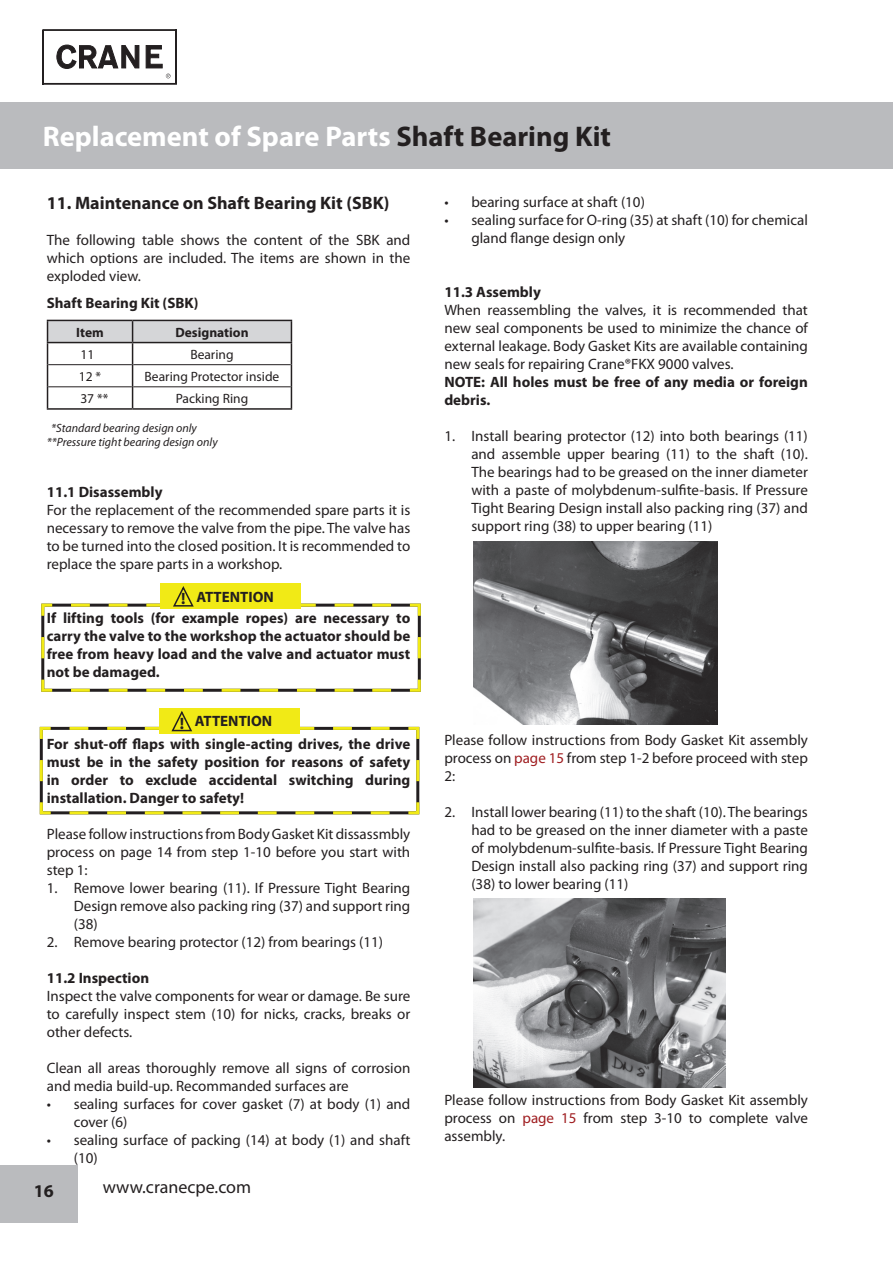
<style>
.page{position:relative;width:893px;height:1263px;background:#fff}
.page>*{position:absolute;margin:0;border:0;box-sizing:border-box;transform-origin:0 0}
.t1{font:700 28.5px "Myriad Pro";color:#fff}
.t2{font:700 18px "Myriad Pro";color:#231f20}
.t3{font:18px "Myriad Pro";color:#231f20}
.t4{font:15px/18px "Myriad Pro";color:#231f20;text-align:justify}
.t5{font:700 15px/18px "Myriad Pro";color:#231f20;text-align:justify}
.t6{font:13.5px "Myriad Pro";color:#231f20}
.t7{font:700 13.5px "Myriad Pro";color:#231f20}
.t8{font:italic 12px/14.4px "Myriad Pro";color:#231f20}
.s1{color:#231f20}
.s2{font-size:16.5px}
.s3{color:#9f1d20}
</style>
<div class="page">
<div style="left:0;top:102px;width:893px;height:66px;background:#babbbe"></div>
<div style="left:0;top:1165px;width:78px;height:57px;background:#babbbe"></div>
<div style="left:43px;top:30px;width:134px;height:54px;border:1px solid #231f20"></div>
<svg style="left:56px;top:30px;width:115px;height:48px"></svg>
<svg style="left:47px;top:320px;width:245px;height:88px"></svg>
<hr style="left:47px;top:342px;width:86px;height:1px;background:#231f20">
<hr style="left:133px;top:342px;width:159px;height:1px;background:#231f20">
<hr style="left:47px;top:408px;width:86px;height:2px;background:#231f20">
<hr style="left:133px;top:408px;width:159px;height:2px;background:#231f20">
<img style="left:473px;top:542px;width:244px;height:182px">
<img style="left:473px;top:898px;width:253px;height:190px">
<div style="left:160px;top:583px;width:141px;height:26px;background:#f1ea16"></div>
<svg style="left:41px;top:586px;width:380px;height:106px"></svg>
<div style="left:159px;top:708px;width:140px;height:25px;background:#f1ea16"></div>
<svg style="left:39px;top:710px;width:381px;height:105px"></svg>
<h1 class="t1" style="left:43px;top:120px;width:570px">Replacement of Spare Parts <span class="s1">Shaft Bearing Kit</span></h1>
<p class="t2" style="left:47px;top:193px;width:344px">11. Maintenance on Shaft Bearing Kit (SBK)</p>
<p class="t4" style="left:47px;top:231px;width:365px">The following table shows the content of the SBK and which options are included. The items are shown in the exploded view.</p>
<p class="t5" style="left:47px;top:295px;width:153px">Shaft Bearing Kit (SBK)</p>
<p class="t7" style="left:76px;top:324px;width:29px">Item</p>
<p class="t7" style="left:175px;top:324px;width:75px">Designation</p>
<p class="t6" style="left:80px;top:347px;width:15px">11</p>
<p class="t6" style="left:190px;top:347px;width:45px">Bearing</p>
<p class="t6" style="left:79px;top:369px;width:24px">12 *</p>
<p class="t6" style="left:145px;top:369px;width:136px">Bearing Protector inside</p>
<p class="t6" style="left:80px;top:391px;width:29px">37 **</p>
<p class="t6" style="left:176px;top:391px;width:74px">Packing Ring</p>
<p class="t8" style="left:47px;top:421px;width:172px;text-indent:4px">*Standard bearing design only **Pressure tight bearing design only</p>
<p class="t5" style="left:47px;top:483px;width:117px">11.1 Disassembly</p>
<p class="t4" style="left:47px;top:501px;width:365px">For the replacement of the recommended spare parts it is necessary to remove the valve from the pipe. The valve has to be turned into the closed position. It is recommended to replace the spare parts in a workshop.</p>
<p class="t5" style="left:181px;top:588px;width:94px"><span class="s2">!</span> ATTENTION</p>
<p class="t5" style="left:47px;top:609px;width:365px">If lifting tools (for example ropes) are necessary to carry the valve to the workshop the actuator should be free from heavy load and the valve and actuator must not be damaged.</p>
<p class="t5" style="left:180px;top:712px;width:94px"><span class="s2">!</span> ATTENTION</p>
<p class="t5" style="left:47px;top:735px;width:365px">For shut-off flaps with single-acting drives, the drive must be in the safety position for reasons of safety in order to exclude accidental switching during installation. Danger to safety!</p>
<p class="t4" style="left:47px;top:825px;width:365px">Please follow instructions from Body Gasket Kit dissassmbly process on page 14 from step 1-10 before you start with step 1:</p>
<p class="t4" style="left:74px;top:879px;width:338px;text-indent:-27px">1. Remove lower bearing (11). If Pressure Tight Bearing Design remove also packing ring (37) and support ring (38)</p>
<p class="t4" style="left:47px;top:933px;width:338px">2. Remove bearing protector (12) from bearings (11)</p>
<p class="t5" style="left:47px;top:969px;width:104px">11.2 Inspection</p>
<p class="t4" style="left:47px;top:987px;width:365px">Inspect the valve components for wear or damage. Be sure to carefully inspect stem (10) for nicks, cracks, breaks or other defects.</p>
<p class="t4" style="left:47px;top:1059px;width:365px">Clean all areas thoroughly remove all signs of corrosion and media build-up. Recommanded surfaces are</p>
<p class="t4" style="left:74px;top:1095px;width:338px;text-indent:-27px">• sealing surfaces for cover gasket (7) at body (1) and cover (6)</p>
<p class="t4" style="left:74px;top:1131px;width:338px;text-indent:-27px">• sealing surface of packing (14) at body (1) and shaft (10)</p>
<p class="t2" style="left:34px;top:1180px;width:21px">16</p>
<p class="t3" style="left:103px;top:1177px;width:150px">www.cranecpe.com</p>
<p class="t4" style="left:444px;top:193px;width:202px">• bearing surface at shaft (10)</p>
<p class="t4" style="left:471px;top:211px;width:338px;text-indent:-27px">• sealing surface for O-ring (35) at shaft (10) for chemical gland flange design only</p>
<p class="t5" style="left:444px;top:283px;width:98px">11.3 Assembly</p>
<p class="t4" style="left:444px;top:301px;width:365px">When reassembling the valves, it is recommended that new seal components be used to minimize the chance of external leakage. Body Gasket Kits are available containing new seals for repairing Crane®FKX 9000 valves.</p>
<p class="t5" style="left:444px;top:373px;width:365px">NOTE: All holes must be free of any media or foreign debris.</p>
<p class="t4" style="left:471px;top:427px;width:338px;text-indent:-27px">1. Install bearing protector (12) into both bearings (11) and assemble upper bearing (11) to the shaft (10).<br>The bearings had to be greased on the inner diameter with a paste of molybdenum-sulfite-basis. If Pressure Tight Bearing Design install also packing ring (37) and support ring (38) to upper bearing (11)</p>
<p class="t4" style="left:444px;top:731px;width:365px">Please follow instructions from Body Gasket Kit assembly process on <span class="s3">page 15</span> from step 1-2 before proceed with step 2:</p>
<p class="t4" style="left:471px;top:803px;width:338px;text-indent:-27px">2. Install lower bearing (11) to the shaft (10). The bearings had to be greased on the inner diameter with a paste of molybdenum-sulfite-basis. If Pressure Tight Bearing Design install also packing ring (37) and support ring (38) to lower bearing (11)</p>
<p class="t4" style="left:444px;top:1091px;width:365px">Please follow instructions from Body Gasket Kit assembly process on <span class="s3">page 15</span> from step 3-10 to complete valve assembly.</p>
</div>
